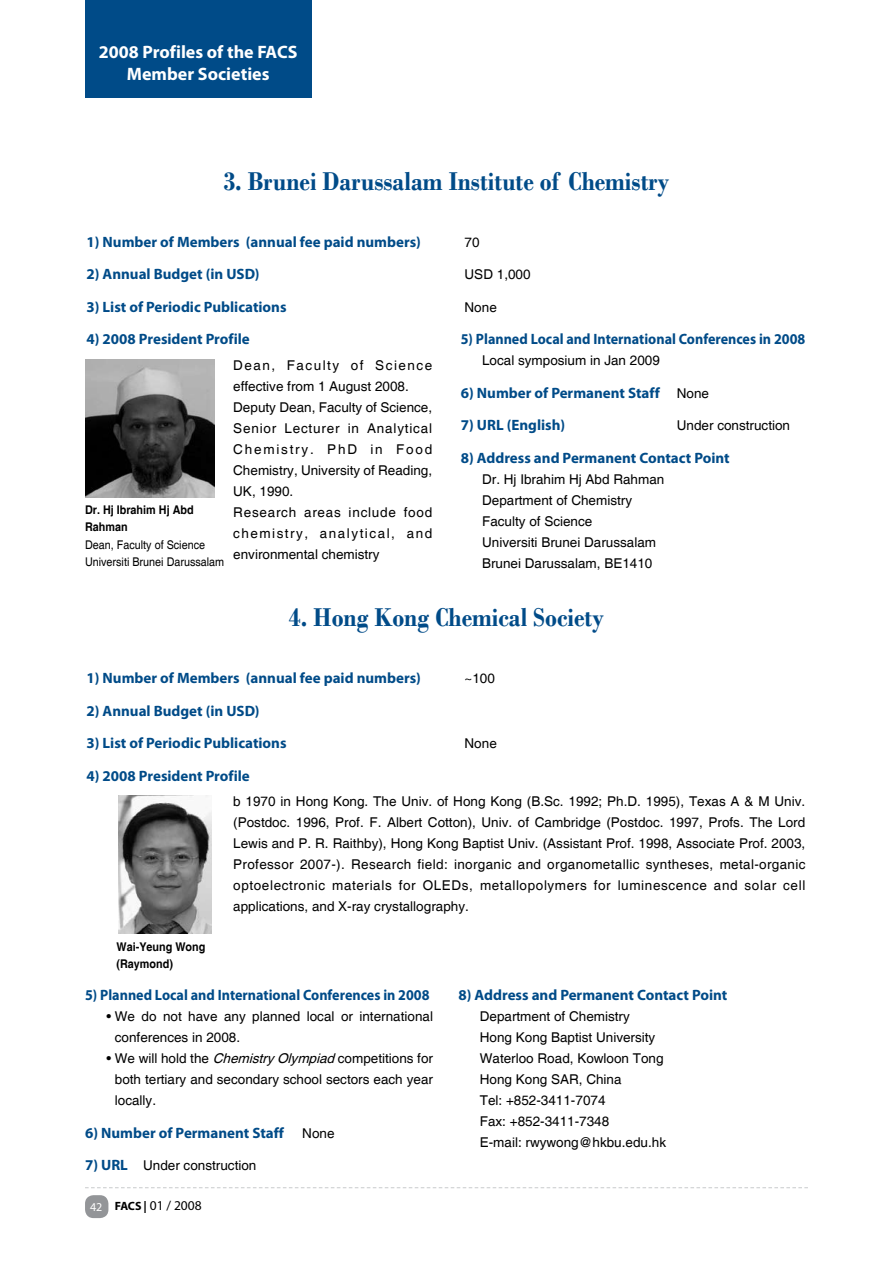
<style>
.page{position:relative;width:893px;height:1263px;background:#fff}
.page>*{position:absolute;margin:0;border:0;box-sizing:border-box;transform-origin:0 0}
.t1{font:700 27px "Bodoni";color:#004b88;scale:.9 1}
.t2{font:700 18px/21.6px "Myriad Pro";color:#fff;text-align:center}
.t3{font:700 15px "Myriad Pro";color:#004b88}
.t4{font:700 15px "Myriad Pro";color:#004b88;scale:.94 1}
.t5{font:13.5px/21px "Helvetica";color:#000}
.t6{font:13.5px/21px "Helvetica";letter-spacing:.055em;color:#000}
.t7{font:13.5px "Myriad Pro";color:#000}
.t8{font:12px/17.2px "Helvetica";color:#000;scale:.9 1}
.t9{font:700 12px/17.2px "Helvetica";color:#000;scale:.9 1}
.s1{font-family:"Helvetica";font-weight:400;font-size:13.5px;color:#000}
.s2{font-style:italic}
.s3{font-family:"Myriad Pro";font-weight:700;font-size:15px;color:#004b88}
.s4{font-size:12px;color:#fff}
.s5{font-weight:700;font-size:12px}
</style>
<div class="page">
<div style="left:85px;top:0;width:226px;height:98px;background:#004b88"></div>
<div style="left:85px;top:1195px;width:23px;height:23px;background:#939598;border-radius:9px"></div>
<svg style="left:85px;top:1187px;width:723px;height:1px"></svg>
<img style="left:85px;top:359px;width:130px;height:138px">
<img style="left:119px;top:796px;width:92px;height:138px">
<h2 class="t2" style="left:99px;top:41px;width:200px">2008 Profiles of the FACS<br>Member Societies</h2>
<h1 class="t1" style="left:223px;top:165px;width:497px">3. Brunei Darussalam Institute of Chemistry</h1>
<p class="t3" style="left:87px;top:232px;width:336px">1) Number of Members (annual fee paid numbers)</p>
<p class="t5" style="left:465px;top:232px;width:17px">70</p>
<p class="t3" style="left:87px;top:264px;width:175px">2) Annual Budget (in USD)</p>
<p class="t5" style="left:465px;top:264px;width:68px">USD 1,000</p>
<p class="t3" style="left:87px;top:297px;width:202px">3) List of Periodic Publications</p>
<p class="t5" style="left:465px;top:297px;width:34px">None</p>
<p class="t3" style="left:87px;top:329px;width:165px">4) 2008 President Profile</p>
<p class="t4" style="left:461px;top:329px;width:368px">5) Planned Local and International Conferences in 2008</p>
<p class="t5" style="left:482px;top:350px;width:179px">Local symposium in Jan 2009</p>
<p class="t3" style="left:461px;top:383px;width:250px">6) Number of Permanent Staff <span class="s1">None</span></p>
<p class="t3" style="left:461px;top:415px;width:106px">7) URL (English)</p>
<p class="t5" style="left:677px;top:415px;width:115px">Under construction</p>
<p class="t3" style="left:461px;top:448px;width:270px">8) Address and Permanent Contact Point</p>
<p class="t5" style="left:482px;top:469px;width:184px">Dr. Hj Ibrahim Hj Abd Rahman<br>Department of Chemistry<br>Faculty of Science<br>Universiti Brunei Darussalam<br>Brunei Darussalam, BE1410</p>
<p class="t6" style="left:233px;top:355px;width:201px">Dean, Faculty of Science effective from 1 August 2008.<br>Deputy Dean, Faculty of Science,<br>Senior Lecturer in Analytical<br>Chemistry. PhD in Food<br>Chemistry, University of Reading,<br>UK, 1990.<br>Research areas include food chemistry, analytical, and environmental chemistry</p>
<p class="t9" style="left:85px;top:502px;width:122px">Dr. Hj Ibrahim Hj Abd<br>Rahman</p>
<p class="t8" style="left:85px;top:536px;width:156px">Dean, Faculty of Science<br>Universiti Brunei Darussalam</p>
<h1 class="t1" style="left:289px;top:601px;width:352px">4. Hong Kong Chemical Society</h1>
<p class="t3" style="left:87px;top:668px;width:336px">1) Number of Members (annual fee paid numbers)</p>
<p class="t5" style="left:465px;top:668px;width:32px">~100</p>
<p class="t3" style="left:87px;top:701px;width:175px">2) Annual Budget (in USD)</p>
<p class="t3" style="left:87px;top:733px;width:202px">3) List of Periodic Publications</p>
<p class="t5" style="left:465px;top:733px;width:34px">None</p>
<p class="t3" style="left:87px;top:766px;width:165px">4) 2008 President Profile</p>
<p class="t9" style="left:117px;top:938px;width:100px">Wai-Yeung Wong (Raymond)</p>
<p class="t5" style="left:233px;top:791px;width:574px;text-align:justify">b 1970 in Hong Kong. The Univ. of Hong Kong (B.Sc. 1992; Ph.D. 1995), Texas A &amp; M Univ. (Postdoc. 1996, Prof. F. Albert Cotton), Univ. of Cambridge (Postdoc. 1997, Profs. The Lord Lewis and P. R. Raithby), Hong Kong Baptist Univ. (Assistant Prof. 1998, Associate Prof. 2003, Professor 2007-). Research field: inorganic and organometallic syntheses, metal-organic optoelectronic materials for OLEDs, metallopolymers for luminescence and solar cell applications, and X-ray crystallography.</p>
<p class="t4" style="left:85px;top:985px;width:368px">5) Planned Local and International Conferences in 2008</p>
<p class="t5" style="left:115px;top:1006px;width:320px;text-indent:-8px">• We do not have any planned local or international conferences in 2008.</p>
<p class="t5" style="left:115px;top:1048px;width:320px;text-align:justify;text-indent:-8px">• We will hold the <span class="s2">ChemistryOlympiad</span>competitions for both tertiary and secondary school sectors each year locally.</p>
<p class="t3" style="left:85px;top:1123px;width:251px">6) Number of Permanent Staff <span class="s1">None</span></p>
<p class="t5" style="left:85px;top:1155px;width:173px"><span class="s3">7) URL</span> Under construction</p>
<p class="t7" style="left:90px;top:1197px;width:113px"><span class="s4">42</span> <span class="s5">FACS |</span> 01 / 2008</p>
<p class="t3" style="left:459px;top:985px;width:270px">8) Address and Permanent Contact Point</p>
<p class="t5" style="left:480px;top:1006px;width:188px">Department of Chemistry<br>Hong Kong Baptist University<br>Waterloo Road, Kowloon Tong<br>Hong Kong SAR, China<br>Tel: +852-3411-7074<br>Fax: +852-3411-7348<br>E-mail: rwywong@hkbu.edu.hk</p>
</div>
